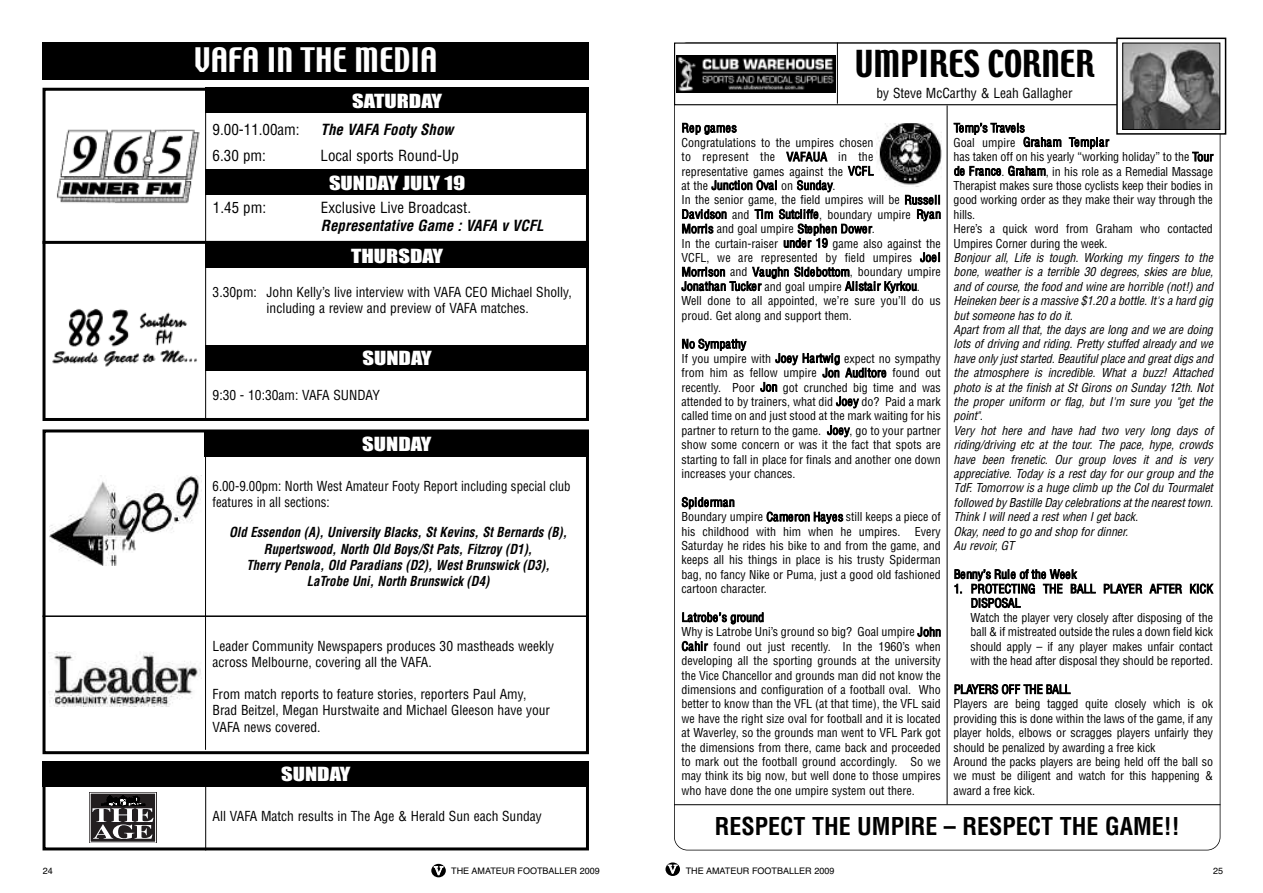
<style>
.page{position:relative;width:1263px;height:893px;background:#fff}
.page>*{position:absolute;margin:0;border:0;box-sizing:border-box;transform-origin:0 0}
.t1{font:33px "Techno";color:#000}
.t2{font:30px "Techno";color:#fff}
.t3{font:700 condensed 24px "Helvetica";color:#000}
.t4{font:18px "Impact";color:#fff;scale:1.25 1}
.t5{font:condensed 15px "Helvetica";color:#000}
.t6{font:italic 700 condensed 15px "Helvetica";color:#000}
.t7{font:condensed 13.5px/16.2px "Helvetica";color:#000}
.t8{font:italic 700 condensed 13.5px/16.2px "Helvetica";color:#000;text-align:center;scale:.95 1}
.t9{font:condensed 13.5px/16.2px "Helvetica";color:#000;scale:.95 1}
.t10{font:condensed 12px/14.4px "Helvetica";color:#000}
.t11{font:italic condensed 12px/14.4px "Helvetica";letter-spacing:-.01em;color:#000}
.t12{font:9px "Helvetica";color:#000}
.s1{font-family:"Bookman";font-weight:300;font-size:12px;color:#fff}
</style>
<div class="page">
<div style="left:43px;top:764px;width:546px;height:86px;border:3px solid #000"></div>
<div style="left:43px;top:88px;width:546px;height:333px;border:3px solid #000"></div>
<div style="left:43px;top:429px;width:546px;height:325px;border:3px solid #000"></div>
<div style="left:431px;top:864px;width:15px;height:13px;background:#000;border-radius:50%"></div>
<div style="left:43px;top:43px;width:546px;height:37px;background:#000"></div>
<div style="left:205px;top:88px;width:384px;height:25px;background:#000"></div>
<div style="left:205px;top:169px;width:384px;height:26px;background:#000"></div>
<div style="left:205px;top:242px;width:384px;height:26px;background:#000"></div>
<div style="left:205px;top:345px;width:384px;height:25px;background:#000"></div>
<div style="left:205px;top:431px;width:384px;height:25px;background:#000"></div>
<div style="left:43px;top:761px;width:546px;height:26px;background:#000"></div>
<hr style="left:43px;top:241px;width:546px;height:3px;background:#000">
<img style="left:56px;top:129px;width:144px;height:75px">
<hr style="left:205px;top:109px;width:1px;height:309px;background:#000">
<hr style="left:205px;top:431px;width:1px;height:319px;background:#000">
<hr style="left:205px;top:774px;width:1px;height:76px;background:#000">
<img style="left:52px;top:308px;width:145px;height:59px">
<img style="left:50px;top:475px;width:152px;height:90px">
<svg style="left:89px;top:792px;width:67px;height:51px"></svg>
<svg style="left:92px;top:795px;width:62px;height:44px"></svg>
<img style="left:48px;top:651px;width:154px;height:55px">
<div style="left:665px;top:862px;width:15px;height:14px;background:#000;border-radius:50%"></div>
<hr style="left:43px;top:615px;width:546px;height:2px;background:#000">
<div style="left:674px;top:43px;width:546px;height:62px;border:1px solid #000"></div>
<hr style="left:947px;top:105px;width:1px;height:699px;background:#000">
<svg style="left:1119px;top:42px;width:102px;height:88px"></svg>
<div style="left:1116px;top:38px;width:110px;height:97px;border:2px solid #000"></div>
<img style="left:1124px;top:45px;width:94px;height:83px">
<div style="left:1122px;top:43px;width:98px;height:87px;border:1px solid #000"></div>
<hr style="left:837px;top:43px;width:1px;height:61px;background:#000">
<hr style="left:674px;top:804px;width:546px;height:1px;background:#000">
<svg style="left:676px;top:92px;width:159px;height:1px"></svg>
<img style="left:676px;top:55px;width:159px;height:37px">
<img style="left:876px;top:123px;width:66px;height:62px">
<h2 class="t2" style="left:194px;top:44px;width:245px">VAFA IN THE MEDIA</h2>
<h3 class="t4" style="left:352px;top:91px;width:73px">SATURDAY</h3>
<p class="t5" style="left:213px;top:121px;width:89px">9.00-11.00am:</p>
<p class="t6" style="left:321px;top:121px;width:134px">The VAFA Footy Show</p>
<p class="t5" style="left:213px;top:147px;width:55px">6.30 pm:</p>
<p class="t5" style="left:321px;top:147px;width:140px">Local sports Round-Up</p>
<p class="t5" style="left:213px;top:199px;width:55px">1.45 pm:</p>
<p class="t5" style="left:321px;top:199px;width:152px">Exclusive Live Broadcast.</p>
<p class="t6" style="left:321px;top:217px;width:224px">Representative Game : VAFA v VCFL</p>
<h3 class="t4" style="left:329px;top:173px;width:111px">SUNDAY JULY 19</h3>
<h3 class="t4" style="left:351px;top:246px;width:75px">THURSDAY</h3>
<p class="t7" style="left:267px;top:284px;width:307px;text-indent:-54px">3.30pm: John Kelly’s live interview with VAFA CEO Michael Sholly, including a review and preview of VAFA matches.</p>
<h3 class="t4" style="left:362px;top:348px;width:57px">SUNDAY</h3>
<p class="t7" style="left:213px;top:387px;width:169px">9:30 - 10:30am: VAFA SUNDAY</p>
<h3 class="t4" style="left:362px;top:434px;width:57px">SUNDAY</h3>
<p class="t9" style="left:213px;top:478px;width:378px">6.00-9.00pm: North West Amateur Footy Report including special club features in all sections:</p>
<p class="t8" style="left:229px;top:525px;width:357px">Old Essendon (A), University Blacks, St Kevins, St Bernards (B), Rupertswood, North Old Boys/St Pats, Fitzroy (D1),<br>Therry Penola, Old Paradians (D2), West Brunswick (D3), LaTrobe Uni, North Brunswick (D4)</p>
<p class="t7" style="left:213px;top:638px;width:343px">Leader Community Newspapers produces 30 mastheads weekly across Melbourne, covering all the VAFA.</p>
<p class="t7" style="left:213px;top:686px;width:339px">From match reports to feature stories, reporters Paul Amy,<br>Brad Beitzel, Megan Hurstwaite and Michael Gleeson have your<br>VAFA news covered.</p>
<h3 class="t4" style="left:281px;top:765px;width:57px">SUNDAY</h3>
<p class="t7" style="left:213px;top:808px;width:331px">All VAFA Match results in The Age &amp; Herald Sun each Sunday</p>
<p class="t12" style="left:43px;top:866px;width:12px">24</p>
<p class="t12" style="left:434px;top:865px;width:167px"><span class="s1">V</span> THE AMATEUR FOOTBALLER 2009</p>
<h1 class="t1" style="left:855px;top:46px;width:241px">UMPIRES CORNER</h1>
<p class="t7" style="left:876px;top:85px;width:198px">by Steve McCarthy &amp; Leah Gallagher</p>
<p class="t10" style="left:681px;top:121px;width:261px">Rep games<br>Congratulations to the umpires chosen<br>to represent the VAFAUA in the representative games against the VCFL<br>at the Junction Oval on Sunday.<br>In the senior game, the field umpires will be Russell Davidson and Tim Sutcliffe, boundary umpire Ryan Morris and goal umpire Stephen Dower.<br>In the curtain-raiser under 19 game also against the VCFL, we are represented by field umpires Joel Morrison and Vaughn Sidebottom, boundary umpire Jonathan Tucker and goal umpire Alistair Kyrkou.<br>Well done to all appointed, we’re sure you’ll do us proud. Get along and support them.</p>
<p class="t10" style="left:681px;top:337px;width:261px">No Sympathy<br>If you umpire with Joey Hartwig expect no sympathy from him as fellow umpire Jon Auditore found out recently. Poor Jon got crunched big time and was attended to by trainers, what did Joey do? Paid a mark called time on and just stood at the mark waiting for his partner to return to the game. Joey, go to your partner show some concern or was it the fact that spots are starting to fall in place for finals and another one down increases your chances.</p>
<p class="t10" style="left:681px;top:495px;width:261px">Spiderman<br>Boundary umpire Cameron Hayes still keeps a piece of his childhood with him when he umpires. Every Saturday he rides his bike to and from the game, and keeps all his things in place is his trusty Spiderman bag, no fancy Nike or Puma, just a good old fashioned cartoon character.</p>
<p class="t10" style="left:681px;top:610px;width:261px">Latrobe’s ground<br>Why is Latrobe Uni’s ground so big? Goal umpire John Cahir found out just recently. In the 1960’s when developing all the sporting grounds at the university the Vice Chancellor and grounds man did not know the dimensions and configuration of a football oval. Who better to know than the VFL (at that time), the VFL said we have the right size oval for football and it is located at Waverley, so the grounds man went to VFL Park got the dimensions from there, came back and proceeded to mark out the football ground accordingly. So we may think its big now, but well done to those umpires who have done the one umpire system out there.</p>
<h3 class="t3" style="left:715px;top:813px;width:466px">RESPECT THE UMPIRE – RESPECT THE GAME!!</h3>
<p class="t10" style="left:953px;top:121px;width:261px">Temp’s Travels<br>Goal umpire Graham Templar<br>has taken off on his yearly “working holiday” to the Tour de France. Graham, in his role as a Remedial Massage Therapist makes sure those cyclists keep their bodies in good working order as they make their way through the hills.<br>Here’s a quick word from Graham who contacted Umpires Corner during the week.</p>
<p class="t11" style="left:953px;top:251px;width:261px">Bonjour all, Life is tough. Working my fingers to the bone, weather is a terrible 30 degrees, skies are blue, and of course, the food and wine are horrible (not!) and Heineken beer is a massive $1.20 a bottle. It's a hard gig but someone has to do it.<br>Apart from all that, the days are long and we are doing lots of driving and riding. Pretty stuffed already and we have only just started. Beautiful place and great digs and the atmosphere is incredible. What a buzz! Attached photo is at the finish at St Girons on Sunday 12th. Not the proper uniform or flag, but I'm sure you "get the point".<br>Very hot here and have had two very long days of riding/driving etc at the tour. The pace, hype, crowds have been frenetic. Our group loves it and is very appreciative. Today is a rest day for our group and the TdF. Tomorrow is a huge climb up the Col du Tourmalet followed by Bastille Day celebrations at the nearest town.<br>Think I will need a rest when I get back.<br>Okay, need to go and shop for dinner.<br>Au revoir, GT</p>
<p class="t10" style="left:954px;top:567px;width:124px">Benny’s Rule of the Week</p>
<p class="t10" style="left:970px;top:582px;width:244px;text-indent:-17px">1. PROTECTING THE BALL PLAYER AFTER KICK DISPOSAL<br>Watch the player very closely after disposing of the ball &amp; if mistreated outside the rules a down field kick should apply – if any player makes unfair contact with the head after disposal they should be reported.</p>
<p class="t10" style="left:953px;top:682px;width:261px">PLAYERS OFF THE BALL<br>Players are being tagged quite closely which is ok providing this is done within the laws of the game, if any player holds, elbows or scragges players unfairly they should be penalized by awarding a free kick<br>Around the packs players are being held off the ball so we must be diligent and watch for this happening &amp; award a free kick.</p>
<p class="t12" style="left:668px;top:866px;width:167px"><span class="s1">V</span> THE AMATEUR FOOTBALLER 2009</p>
<p class="t12" style="left:1213px;top:866px;width:12px">25</p>
</div>
